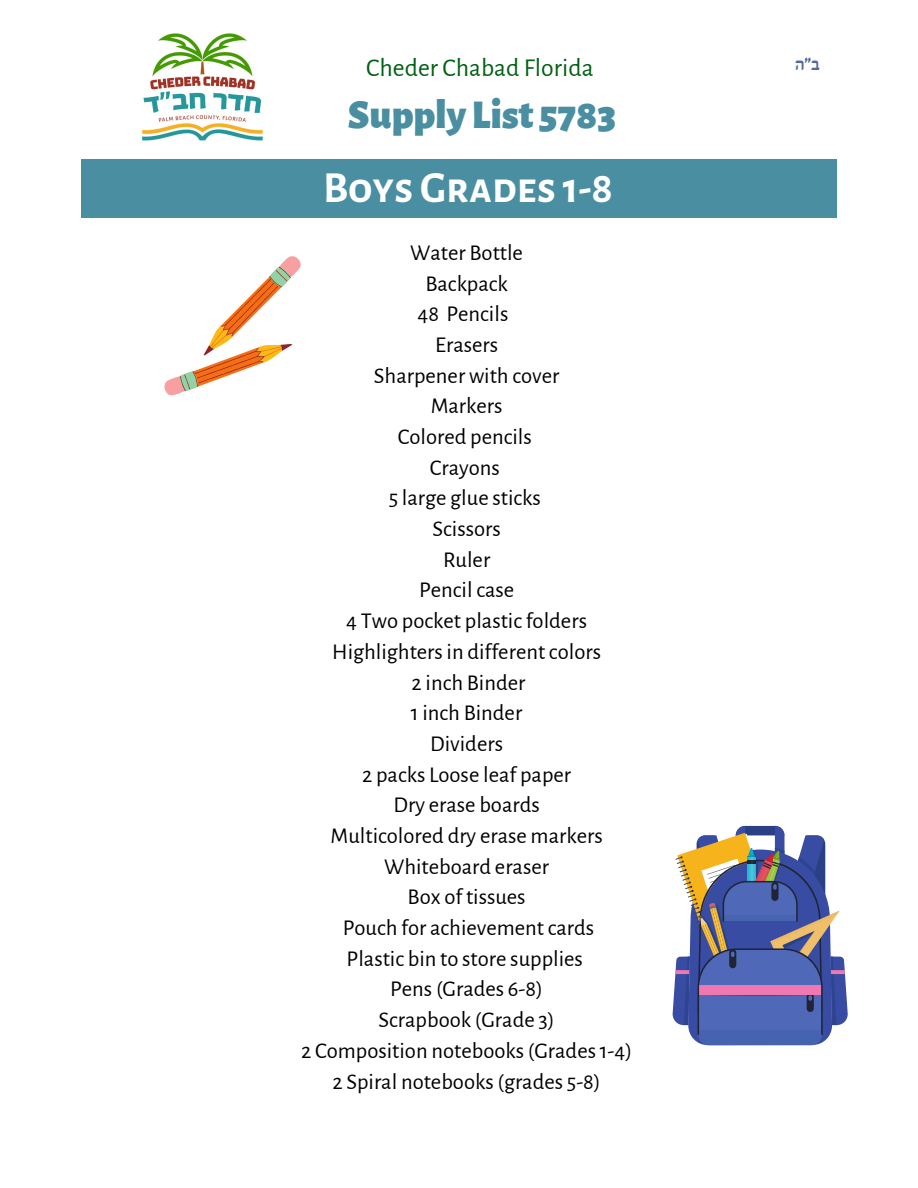
<style>
.page{position:relative;width:918px;height:1188px;background:#fff}
.page>*{position:absolute;margin:0;border:0;box-sizing:border-box;transform-origin:0 0}
.t1{font:700 43.5px "Alegreya Sans SC";color:#fff}
.t2{font:900 41.25px "Alegreya Sans";color:#4a8fa1}
.t3{font:25.65px "Alegreya Sans";color:#006014}
.t4{font:22.5px/30.8px "Alegreya Sans";color:#000;text-align:center}
.t5{font:700 18.6px "Fb Campus";color:#546a9c}
</style>
<div class="page">
<img style="left:142px;top:33px;width:121px;height:108px">
<div style="left:81px;top:159px;width:756px;height:59px;background:#4a8fa1"></div>
<svg style="left:164px;top:256px;width:137px;height:140px"></svg>
<svg style="left:672px;top:826px;width:176px;height:219px"></svg>
<p class="t3" style="left:366px;top:56px;width:229px">Cheder Chabad Florida</p>
<p class="t5" style="left:795px;top:55px;width:26px">ב״ה</p>
<h2 class="t2" style="left:348px;top:95px;width:270px">Supply List 5783</h2>
<h1 class="t1" style="left:323px;top:167px;width:292px">Boys Grades 1-8</h1>
<p class="t4" style="left:301px;top:238px;width:333px">Water Bottle<br>Backpack<br>48 Pencils<br>Erasers<br>Sharpener with cover<br>Markers<br>Colored pencils<br>Crayons<br>5 large glue sticks<br>Scissors<br>Ruler<br>Pencil case<br>4 Two pocket plastic folders<br>Highlighters in different colors<br>2 inch Binder<br>1 inch Binder<br>Dividers<br>2 packs Loose leaf paper<br>Dry erase boards<br>Multicolored dry erase markers<br>Whiteboard eraser<br>Box of tissues<br>Pouch for achievement cards<br>Plastic bin to store supplies<br>Pens (Grades 6-8)<br>Scrapbook (Grade 3)<br>2 Composition notebooks (Grades 1-4)<br>2 Spiral notebooks (grades 5-8)</p>
</div>
